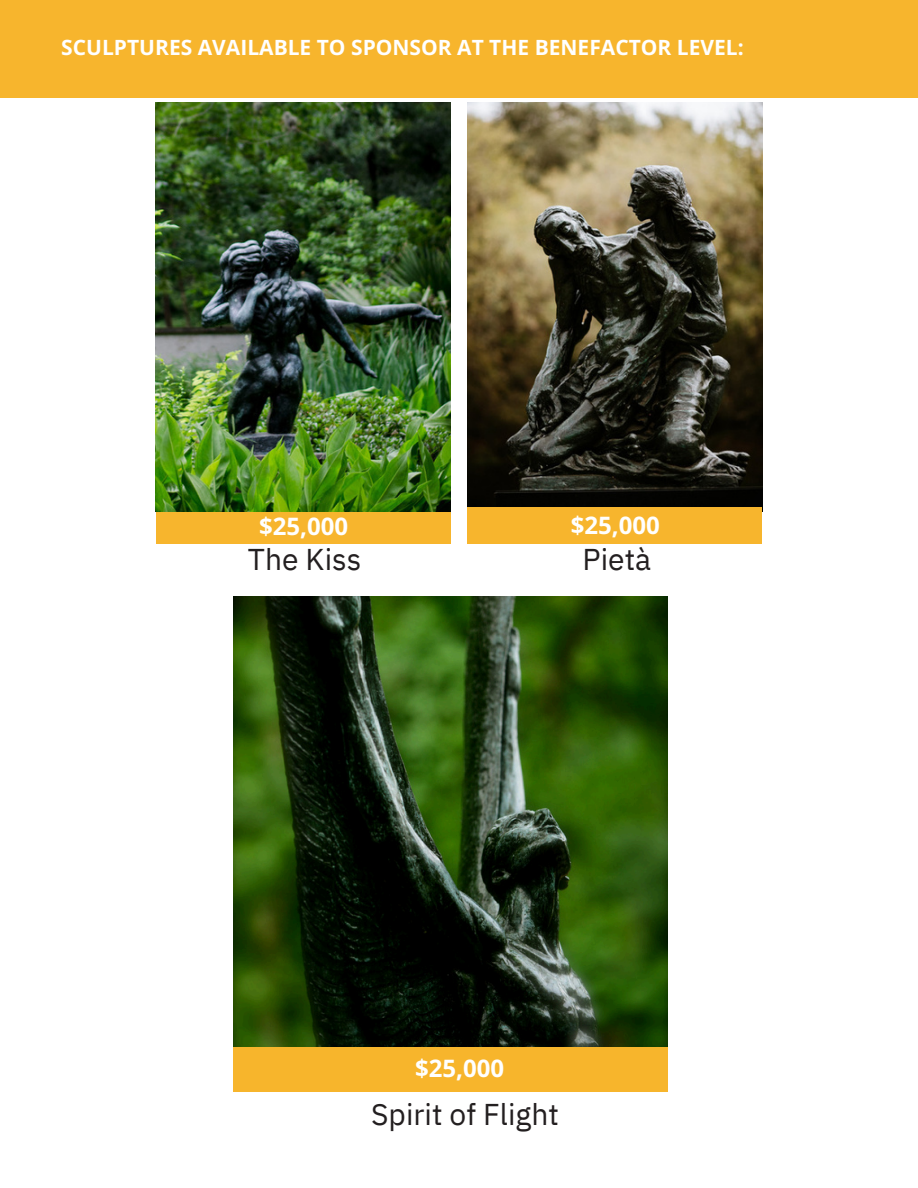
<style>
.page{position:relative;width:918px;height:1188px;background:#fff}
.page>*{position:absolute;margin:0;border:0;box-sizing:border-box;transform-origin:0 0}
.t1{font:30px "IBM Plex Sans";color:#231f20}
.t2{font:700 24px "Open Sans";color:#fff}
.t3{font:700 21px "Open Sans";color:#fff}
</style>
<div class="page">
<div style="left:0;top:0;width:918px;height:97px;background:#f7b52d"></div>
<img style="left:234px;top:597px;width:434px;height:450px">
<div style="left:156px;top:507px;width:295px;height:36px;background:#f7b52d"></div>
<img style="left:156px;top:103px;width:295px;height:408px">
<img style="left:467px;top:103px;width:295px;height:404px">
<div style="left:234px;top:1047px;width:434px;height:45px;background:#f7b52c"></div>
<div style="left:467px;top:507px;width:295px;height:36px;background:#f7b52d"></div>
<h1 class="t3" style="left:61px;top:33px;width:684px">SCULPTURES AVAILABLE TO SPONSOR AT THE BENEFACTOR LEVEL:</h1>
<h1 class="t2" style="left:259px;top:510px;width:91px">$25,000</h1>
<h1 class="t1" style="left:248px;top:539px;width:115px">The Kiss</h1>
<h2 class="t2" style="left:571px;top:509px;width:91px">$25,000</h2>
<h2 class="t1" style="left:583px;top:539px;width:70px">Pietà</h2>
<p class="t2" style="left:415px;top:1051px;width:91px">$25,000</p>
<p class="t1" style="left:371px;top:1095px;width:189px">Spirit of Flight</p>
</div>
